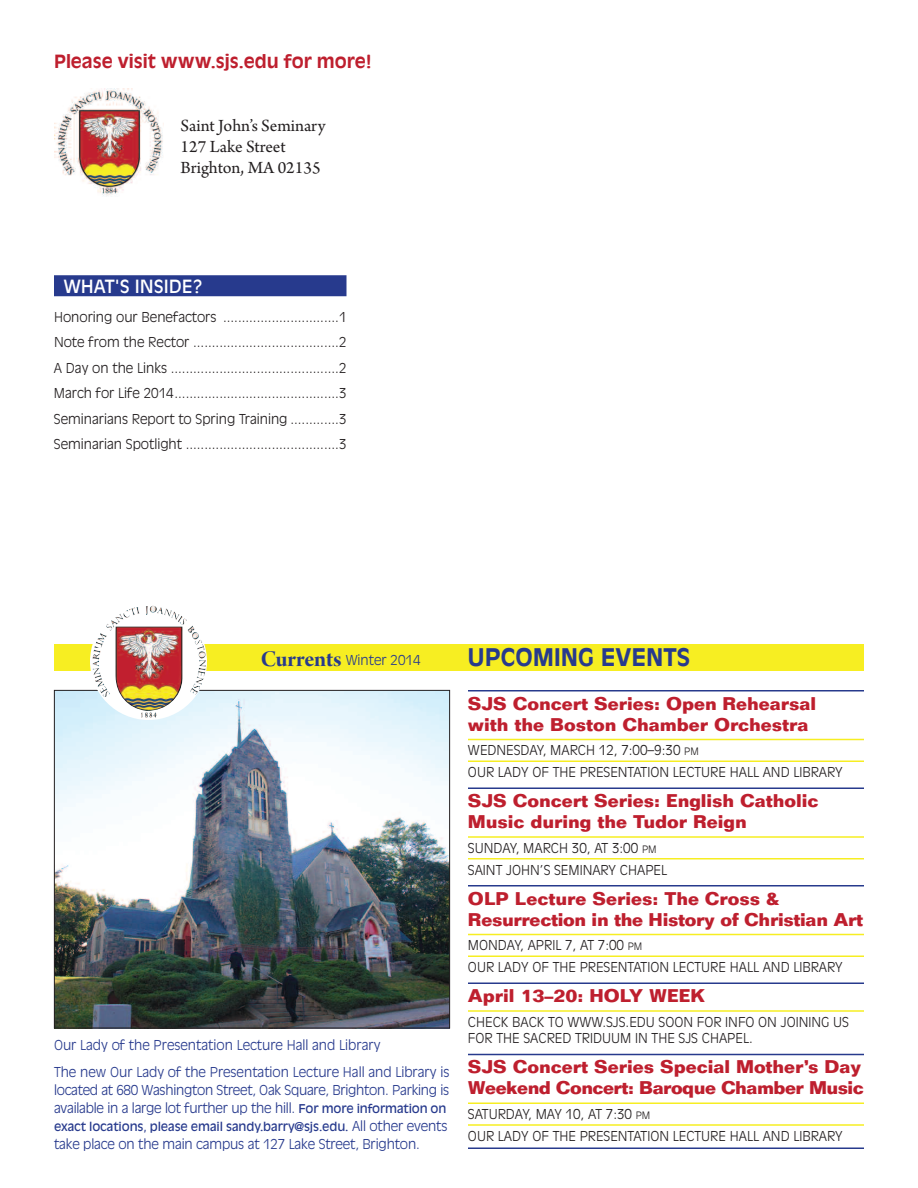
<style>
.page{position:relative;width:918px;height:1188px;background:#fff}
.page>*{position:absolute;margin:0;border:0;box-sizing:border-box;transform-origin:0 0}
.t1{font:700 24px "Antique Olive";color:#273a8d}
.t2{font:700 18px/21px "Folio";color:#be1f2e}
.t3{font:700 18px/21px "Folio";letter-spacing:-.025em;color:#be1f2e}
.t4{font:18px/21px "Arno Pro";color:#231f20}
.t5{font:700 18px "Antique Olive";color:#be1f2e}
.t6{font:18px "Antique Olive";color:#fff}
.t7{font:300 13.5px/25.5px "Antique Olive";color:#231f20}
.t8{font:300 13.5px/27px "Antique Olive";letter-spacing:-.01em;color:#273a8d}
.t9{font:12px "Antique Olive";letter-spacing:-.01em;color:#273a8d}
.s1{font-family:"Arno Pro Bold Display";font-weight:400;font-size:24px}
.s2{font-weight:400;font-size:12px}
.s3{font-weight:300;font-size:13.5px}
.s4{font-size:10.2px}
</style>
<div class="page">
<img style="left:55px;top:88px;width:109px;height:108px">
<hr style="left:468px;top:690px;width:396px;height:2px;background:#273a8d">
<hr style="left:468px;top:739px;width:396px;height:1px;background:#f7ee22">
<hr style="left:468px;top:760px;width:396px;height:2px;background:#f7ee22">
<hr style="left:468px;top:788px;width:396px;height:1px;background:#273a8d">
<hr style="left:468px;top:836px;width:396px;height:2px;background:#f7ee22">
<hr style="left:468px;top:858px;width:396px;height:2px;background:#f7ee22">
<hr style="left:468px;top:885px;width:396px;height:1px;background:#273a8d">
<hr style="left:468px;top:934px;width:396px;height:1px;background:#f7ee22">
<hr style="left:468px;top:956px;width:396px;height:1px;background:#f7ee22">
<hr style="left:468px;top:982px;width:396px;height:2px;background:#273a8d">
<hr style="left:468px;top:1010px;width:396px;height:2px;background:#f7ee22">
<hr style="left:468px;top:1054px;width:396px;height:1px;background:#273a8d">
<hr style="left:468px;top:1102px;width:396px;height:2px;background:#f7ee22">
<hr style="left:468px;top:1124px;width:396px;height:2px;background:#f7ee22">
<hr style="left:468px;top:1148px;width:396px;height:1px;background:#273a8d">
<img style="left:56px;top:692px;width:392px;height:334px">
<div style="left:54px;top:690px;width:396px;height:338px;border:1px solid #231f20"></div>
<div style="left:54px;top:275px;width:292px;height:21px;background:#273a8d"></div>
<div style="left:54px;top:644px;width:810px;height:27px;background:#f7ee22"></div>
<svg style="left:90px;top:603px;width:117px;height:117px"></svg>
<img style="left:93px;top:606px;width:112px;height:105px">
<h2 class="t5" style="left:54px;top:54px;width:319px">Please visit www.sjs.edu for more!</h2>
<h2 class="t4" style="left:181px;top:117px;width:146px">Saint John’s Seminary<br>127 Lake Street<br>Brighton, MA 02135</h2>
<h2 class="t6" style="left:64px;top:279px;width:140px">WHAT'S INSIDE?</h2>
<p class="t7" style="left:54px;top:305px;width:294px;text-align:justify">Honoring our Benefactors ...............................1<br>Note from the Rector .......................................2<br>A Day on the Links .............................................2<br>March for Life 2014............................................3<br>Seminarians Report to Spring Training .............3<br>Seminarian Spotlight .........................................3</p>
<p class="t8" style="left:261px;top:648px;width:161px"><span class="s1">Currents</span> Winter 2014</p>
<h1 class="t1" style="left:467px;top:647px;width:224px">UPCOMING EVENTS</h1>
<p class="t8" style="left:54px;top:1032px;width:397px">Our Lady of the Presentation Lecture Hall and Library<br>The new Our Lady of the Presentation Lecture Hall and Library is</p>
<p class="t8" style="left:54px;top:1082px;width:397px;line-height:18px">located at 680 Washington Street, Oak Square, Brighton. Parking is available in a large lot further up the hill. <span class="s2">For more information on</span></p>
<p class="t9" style="left:54px;top:1122px;width:395px">exact locations, please email sandy.barry@sjs.edu. <span class="s3">All other events</span></p>
<p class="t8" style="left:54px;top:1131px;width:367px">take place on the main campus at 127 Lake Street, Brighton.</p>
<h2 class="t2" style="left:468px;top:694px;width:350px">SJS Concert Series: Open Rehearsal with the Boston Chamber Orchestra</h2>
<p class="t7" style="left:468px;top:740px;width:376px;line-height:21.8px">WEDNESDAY, MARCH 12, 7:00–9:30 <span class="s4">PM<br></span>OUR LADY OF THE PRESENTATION LECTURE HALL AND LIBRARY</p>
<h2 class="t2" style="left:468px;top:792px;width:352px">SJS Concert Series: English Catholic<br>Music during the Tudor Reign</h2>
<p class="t7" style="left:468px;top:837px;width:201px;line-height:21.8px">SUNDAY, MARCH 30, AT 3:00 <span class="s4">PM<br></span>SAINT JOHN’S SEMINARY CHAPEL</p>
<h2 class="t2" style="left:468px;top:889px;width:397px">OLP Lecture Series: The Cross &amp;<br>Resurrection in the History of Christian Art</h2>
<p class="t7" style="left:468px;top:935px;width:376px;line-height:21.8px">MONDAY, APRIL 7, AT 7:00 <span class="s4">PM<br></span>OUR LADY OF THE PRESENTATION LECTURE HALL AND LIBRARY</p>
<h2 class="t2" style="left:468px;top:987px;width:238px">April 13–20: HOLY WEEK</h2>
<p class="t7" style="left:468px;top:1014px;width:383px;line-height:16.5px">CHECK BACK TO WWW.SJS.EDU SOON FOR INFO ON JOINING US<br>FOR THE SACRED TRIDUUM IN THE SJS CHAPEL.</p>
<h2 class="t3" style="left:468px;top:1058px;width:397px">SJS Concert Series Special Mother’s Day<br>Weekend Concert: Baroque Chamber Music</h2>
<p class="t7" style="left:468px;top:1104px;width:376px;line-height:21.8px">SATURDAY, MAY 10, AT 7:30 <span class="s4">PM<br></span>OUR LADY OF THE PRESENTATION LECTURE HALL AND LIBRARY</p>
</div>
